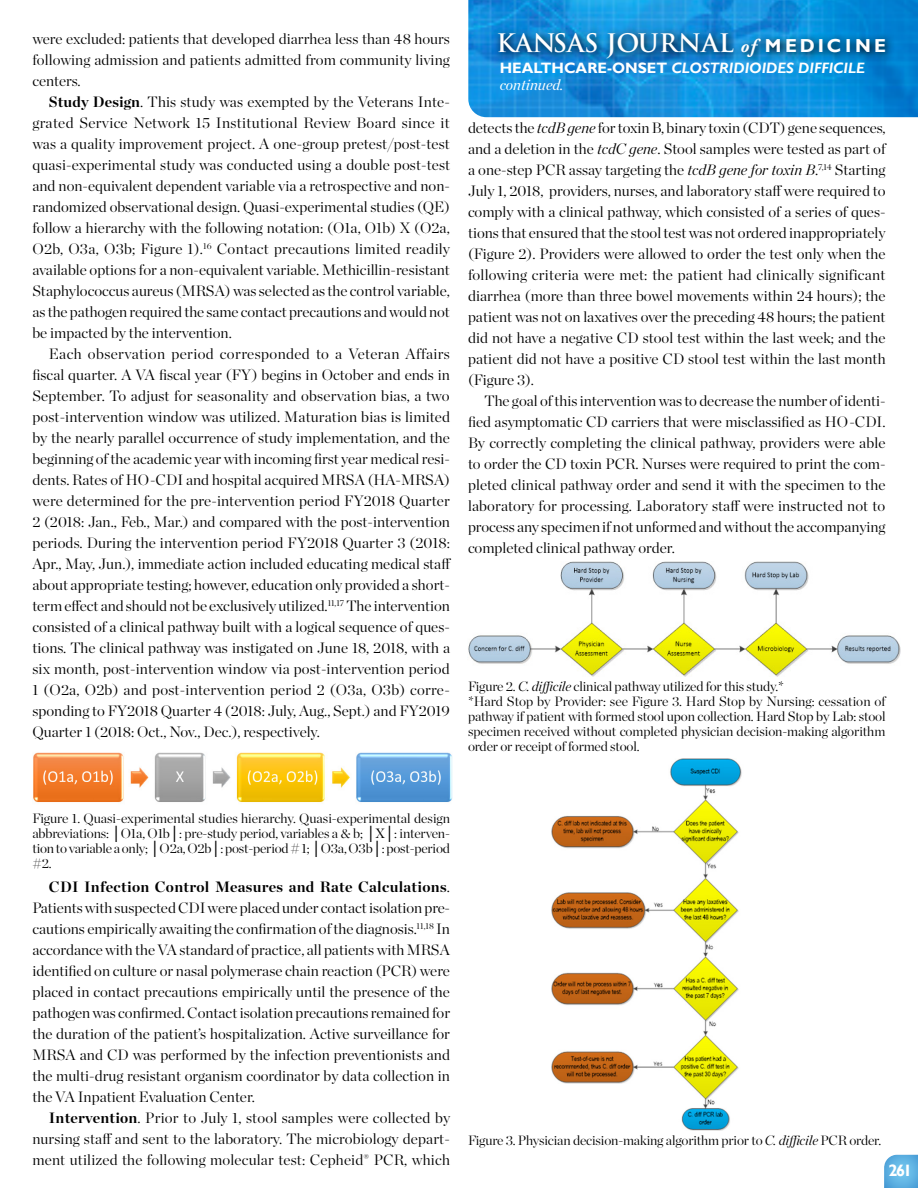
<style>
.page{position:relative;width:918px;height:1188px;background:#fff}
.page>*{position:absolute;margin:0;border:0;box-sizing:border-box;transform-origin:0 0}
.t1{font:700 24.9px "Trajan Pro";color:#fff}
.t2{font:700 16.5px "Gill Sans";color:#fff}
.t3{font:300 15px/21px "Chronicle Display";color:#000;text-align:justify}
.t4{font:italic 700 15px "Gill Sans";color:#fff}
.t5{font:italic 15px "Chronicle Display";color:#fff}
.t6{font:300 13.5px/15px "Chronicle Display";letter-spacing:-.01em;color:#000;text-align:justify}
.s1{font-weight:700}
.s2{font-family:"Adobe Garamond Pro";font-style:italic;font-size:18.75px}
.s3{font-family:"Gill Sans";font-size:18.75px}
.s4{font-style:normal}
.s5{font-style:italic}
.s6{font-family:"Times New Roman";font-weight:400}
.s7{font-weight:400}
</style>
<div class="page">
<img style="left:468px;top:0;width:450px;height:117px">
<svg style="left:494px;top:27px;width:402px;height:41px;background:#107abd"></svg>
<svg style="left:884px;top:1154px;width:34px;height:34px"></svg>
<img style="left:33px;top:752px;width:419px;height:51px">
<img style="left:468px;top:561px;width:433px;height:116px">
<img style="left:552px;top:758px;width:190px;height:372px">
<p class="t3" style="left:32px;top:28px;width:419px">were excluded: patients that developed diarrhea less than 48 hours following admission and patients admitted from community living centers.</p>
<p class="t3" style="left:32px;top:91px;width:419px;text-indent:17px"><span class="s1">Study Design</span>. This study was exempted by the Veterans Inte&shy;grated Service Network 15 Institutional Review Board since it was a quality improvement project. A one-group pretest/post-test quasi-experimental study was conducted using a double post-test and non-equivalent dependent variable via a retrospective and non&shy;randomized observational design. Quasi-experimental studies (QE) follow a hierarchy with the following notation: (O1a, O1b) X (O2a, O2b, O3a, O3b; Figure 1).<sup>16</sup> Contact precautions limited readily available options for a non-equivalent variable. Methicillin-resistant Staphylococcus aureus (MRSA) was selected as the control variable, as the pathogen required the same contact precautions and would not be impacted by the intervention.</p>
<p class="t3" style="left:32px;top:343px;width:420px;text-indent:17px">Each observation period corresponded to a Veteran Affairs fiscal quarter. A VA fiscal year (FY) begins in October and ends in September. To adjust for seasonality and observation bias, a two post-intervention window was utilized. Maturation bias is limited by the nearly parallel occurrence of study implementation, and the beginning of the academic year with incoming first year medical resi&shy;dents. Rates of HO-CDI and hospital acquired MRSA (HA-MRSA) were determined for the pre-intervention period FY2018 Quarter 2 (2018: Jan., Feb., Mar.) and compared with the post-intervention periods. During the intervention period FY2018 Quarter 3 (2018:<br>Apr., May, Jun.), immediate action included educating medical staff about appropriate testing; however, education only provided a short&shy;term effect and should not be exclusively utilized.<sup>11,17</sup> The intervention consisted of a clinical pathway built with a logical sequence of ques&shy;tions. The clinical pathway was instigated on June 18, 2018, with a six month, post-intervention window via post-intervention period 1 (O2a, O2b) and post-intervention period 2 (O3a, O3b) corre&shy;sponding to FY2018 Quarter 4 (2018: July, Aug., Sept.) and FY2019<br>Quarter 1 (2018: Oct., Nov., Dec.), respectively.</p>
<h1 class="t1" style="left:496px;top:28px;width:391px">KANSAS JOURNAL <span class="s2">of</span> <span class="s3">M EDIC I N E</span></h1>
<p class="t4" style="left:500px;top:60px;width:367px"><span class="s4">HEALTHCARE-ONSET</span> CLOSTRIDIOIDES DIFFICILE</p>
<p class="t5" style="left:500px;top:73px;width:65px">continued.</p>
<p class="t3" style="left:468px;top:116px;width:419px">detects the <span class="s5">tcdB gene</span> for toxin B, binary toxin (CDT) gene sequences, and a deletion in the <span class="s5">tcdC gene</span>. Stool samples were tested as part of a one-step PCR assay targeting the <span class="s5">tcdB gene for toxin B</span>.<sup>7,14</sup> Starting July 1, 2018, providers, nurses, and laboratory staff were required to comply with a clinical pathway, which consisted of a series of ques&shy;tions that ensured that the stool test was not ordered inappropriately (Figure 2). Providers were allowed to order the test only when the following criteria were met: the patient had clinically significant diarrhea (more than three bowel movements within 24 hours); the patient was not on laxatives over the preceding 48 hours; the patient did not have a negative CD stool test within the last week; and the patient did not have a positive CD stool test within the last month (Figure 3).</p>
<p class="t3" style="left:468px;top:389px;width:419px;text-indent:17px">The goal of this intervention was to decrease the number of identi&shy;fied asymptomatic CD carriers that were misclassified as HO-CDI.<br>By correctly completing the clinical pathway, providers were able to order the CD toxin PCR. Nurses were required to print the com&shy;pleted clinical pathway order and send it with the specimen to the laboratory for processing. Laboratory staff were instructed not to process any specimen if not unformed and without the accompanying completed clinical pathway order.</p>
<p class="t6" style="left:468px;top:678px;width:419px;text-align:left">Figure 2. <span class="s5">C. difficile</span> clinical pathway utilized for this study.*<br>*Hard Stop by Provider: see Figure 3. Hard Stop by Nursing: cessation of pathway if patient with formed stool upon collection. Hard Stop by Lab: stool specimen received without completed physician decision-making algorithm order or receipt of formed stool.</p>
<p class="t6" style="left:32px;top:810px;width:419px">Figure 1. Quasi-experimental studies hierarchy. Quasi-experimental design abbreviations: <span class="s6">│</span>O1a, O1b<span class="s6">│</span>: pre-study period, variables a &amp; b; <span class="s6">│</span><span class="s7">X</span><span class="s6">│</span>: interven&shy;tion to variable a only; <span class="s6">│</span>O2a, O2b<span class="s6">│</span>: post-period # 1; <span class="s6">│</span>O3a, O3b<span class="s6">│</span>: post-period #2.</p>
<p class="t3" style="left:32px;top:875px;width:419px;text-indent:17px"><span class="s1">CDI Infection Control Measures and Rate Calculations</span>.<br>Patients with suspected CDI were placed under contact isolation pre&shy;cautions empirically awaiting the confirmation of the diagnosis.<sup>11,18</sup> In accordance with the VA standard of practice, all patients with MRSA identified on culture or nasal polymerase chain reaction (PCR) were placed in contact precautions empirically until the presence of the pathogen was confirmed. Contact isolation precautions remained for the duration of the patient’s hospitalization. Active surveillance for MRSA and CD was performed by the infection preventionists and the multi-drug resistant organism coordinator by data collection in the VA Inpatient Evaluation Center.</p>
<p class="t3" style="left:32px;top:1106px;width:419px;text-indent:17px"><span class="s1">Intervention</span>. Prior to July 1, stool samples were collected by nursing staff and sent to the laboratory. The microbiology depart&shy;ment utilized the following molecular test: Cepheid® PCR, which</p>
<p class="t6" style="left:468px;top:1132px;width:415px">Figure 3. Physician decision-making algorithm prior to <span class="s5">C. difficile</span> PCR order.</p>
<p class="t2" style="left:888px;top:1160px;width:25px">261</p>
</div>
